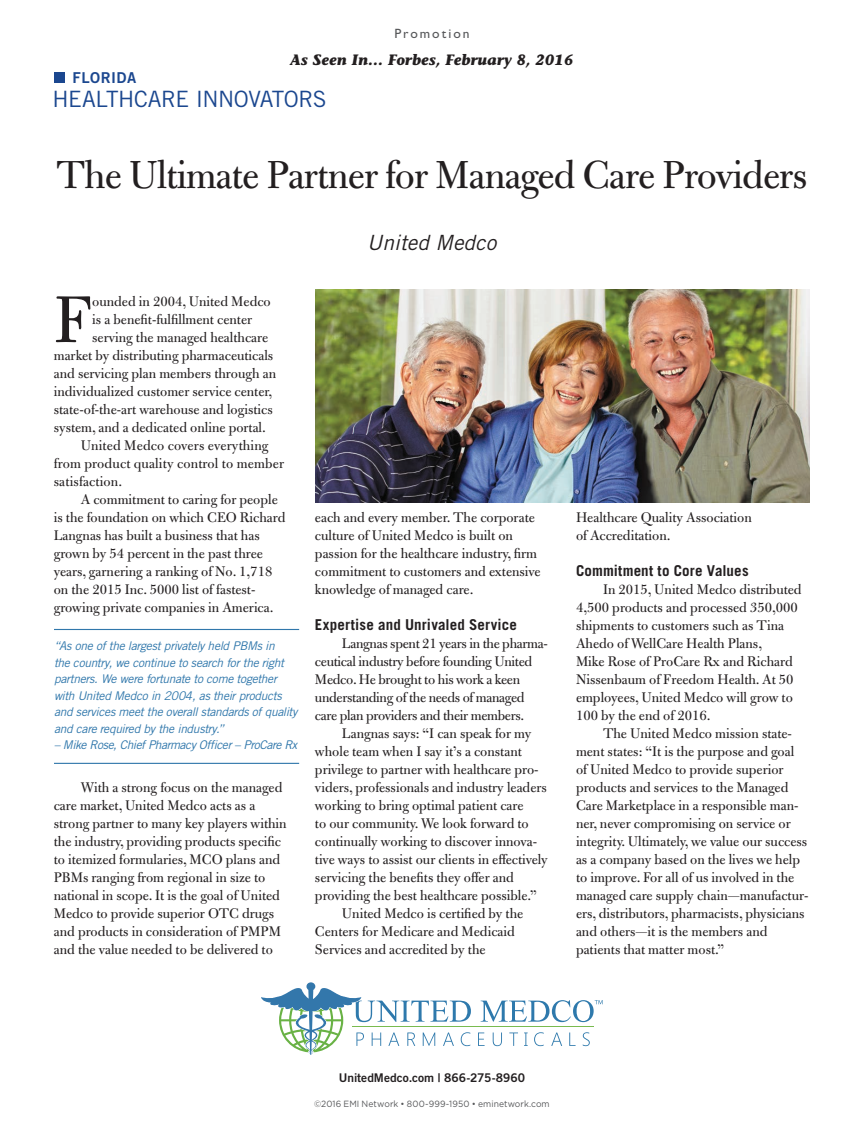
<style>
.page{position:relative;width:864px;height:1134px;background:#fff}
.page>*{position:absolute;margin:0;border:0;box-sizing:border-box;transform-origin:0 0}
.t1{font:70.95px "Bulmer MT Std";color:#231f20}
.t2{font:42px "Bulmer MT Std";letter-spacing:-.02em;color:#231f20}
.t3{font:22.5px "Trade Gothic LT Std";letter-spacing:-.025em;color:#1b478f}
.t4{font:italic 21px "Trade Gothic LT Std";color:#231f20}
.t5{font:15px/18px "Bulmer MT Std";color:#231f20}
.t6{font:15px/18px "Bulmer MT Std";letter-spacing:-.02em;color:#231f20}
.t7{font:700 15px "Trade Gothic LT Std";letter-spacing:.01em;color:#231f20}
.t8{font:italic 700 15px "Stone Informal Std";color:#231f20}
.t9{font:15px "Trade Gothic LT Std Bd 2";letter-spacing:.035em;color:#1b478f}
.t10{font:13.5px "Gill Sans Std";letter-spacing:.15em;color:#57585a}
.t11{font:italic 12px/16.5px "Trade Gothic LT Std";letter-spacing:-.03em;color:#3077ab}
.t12{font:12px "Trade Gothic LT Std Bd 2";color:#231f20}
.t13{font:9px "Gotham";letter-spacing:.01em;color:#57585a;scale:.95 1}
</style>
<div class="page">
<img style="left:315px;top:289px;width:495px;height:213px">
<svg style="left:583px;top:1032px;width:7px;height:14px"></svg>
<svg style="left:569px;top:1033px;width:7px;height:13px"></svg>
<svg style="left:551px;top:1033px;width:11px;height:13px"></svg>
<svg style="left:534px;top:1032px;width:10px;height:14px"></svg>
<svg style="left:524px;top:1033px;width:4px;height:13px"></svg>
<svg style="left:509px;top:1033px;width:9px;height:13px"></svg>
<svg style="left:493px;top:1033px;width:9px;height:13px"></svg>
<svg style="left:478px;top:1033px;width:7px;height:13px"></svg>
<hr style="left:352px;top:1026px;width:242px;height:1px;background:#79bb4f">
<svg style="left:261px;top:982px;width:210px;height:73px"></svg>
<svg style="left:481px;top:1000px;width:122px;height:22px"></svg>
<hr style="left:54px;top:629px;width:245px;height:1px;background:#3077ab">
<hr style="left:54px;top:763px;width:245px;height:1px;background:#3077ab">
<div style="left:54px;top:72px;width:11px;height:11px;background:#1b478f"></div>
<p class="t10" style="left:394px;top:26px;width:77px">Promotion</p>
<p class="t8" style="left:290px;top:51px;width:285px">As Seen In… Forbes, February 8, 2016</p>
<h3 class="t3" style="left:52px;top:85px;width:276px">HEALTHCARE INNOVATORS</h3>
<p class="t9" style="left:72px;top:68px;width:65px">FLORIDA</p>
<h2 class="t2" style="left:56px;top:153px;width:753px">The Ultimate Partner for Managed Care Providers</h2>
<h3 class="t4" style="left:367px;top:229px;width:130px">United Medco</h3>
<h1 class="t1" style="left:54px;top:282px;width:40px">F</h1>
<p class="t5" style="left:92px;top:293px;width:180px">ounded in 2004, United Medco</p>
<p class="t5" style="left:92px;top:311px;width:161px">is a benefit-fulfillment center</p>
<p class="t5" style="left:92px;top:329px;width:178px">serving the managed healthcare</p>
<p class="t5" style="left:54px;top:347px;width:221px">market by distributing pharmaceuticals</p>
<p class="t5" style="left:54px;top:365px;width:224px">and servicing plan members through an</p>
<p class="t5" style="left:54px;top:383px;width:220px">individualized customer service center,</p>
<p class="t5" style="left:54px;top:401px;width:220px">state-of-the-art warehouse and logistics</p>
<p class="t5" style="left:54px;top:419px;width:214px">system, and a dedicated online portal.</p>
<p class="t5" style="left:81px;top:437px;width:189px">United Medco covers everything</p>
<p class="t5" style="left:54px;top:455px;width:232px">from product quality control to member</p>
<p class="t5" style="left:54px;top:473px;width:70px">satisfaction.</p>
<p class="t5" style="left:81px;top:491px;width:199px">A commitment to caring for people</p>
<p class="t5" style="left:54px;top:509px;width:233px">is the foundation on which CEO Richard</p>
<p class="t5" style="left:54px;top:527px;width:207px">Langnas has built a business that has</p>
<p class="t5" style="left:54px;top:545px;width:211px">grown by 54 percent in the past three</p>
<p class="t5" style="left:54px;top:563px;width:220px">years, garnering a ranking of No. 1,718</p>
<p class="t5" style="left:54px;top:581px;width:203px">on the 2015 Inc. 5000 list of fastest-</p>
<p class="t5" style="left:54px;top:599px;width:221px">growing private companies in America.</p>
<p class="t11" style="left:54px;top:638px;width:245px">“As one of the largest privately held PBMs in<br>the country, we continue to search for the right partners. We were fortunate to come together with United Medco in 2004, as their products and services meet the overall standards of quality and care required by the industry.”</p>
<p class="t11" style="left:54px;top:737px;width:245px">– Mike Rose, Chief Pharmacy Officer – ProCare Rx</p>
<p class="t5" style="left:54px;top:779px;width:234px;text-indent:27px">With a strong focus on the managed care market, United Medco acts as a strong partner to many key players within the industry, providing products specific to itemized formularies, MCO plans and PBMs ranging from regional in size to national in scope. It is the goal of United Medco to provide superior OTC drugs and products in consideration of PMPM and the value needed to be delivered to</p>
<p class="t5" style="left:315px;top:509px;width:227px">each and every member. The corporate culture of United Medco is built on passion for the healthcare industry, firm commitment to customers and extensive knowledge of managed care.</p>
<p class="t7" style="left:315px;top:615px;width:203px">Expertise and Unrivaled Service</p>
<p class="t6" style="left:315px;top:635px;width:234px;text-indent:27px">Langnas spent 21 years in the pharma&shy;ceutical industry before founding United Medco. He brought to his work a keen understanding of the needs of managed care plan providers and their members.</p>
<p class="t5" style="left:342px;top:725px;width:191px">Langnas says: “I can speak for my</p>
<p class="t5" style="left:315px;top:743px;width:208px">whole team when I say it’s a constant</p>
<p class="t5" style="left:315px;top:761px;width:225px">privilege to partner with healthcare pro-</p>
<p class="t5" style="left:315px;top:779px;width:233px">viders, professionals and industry leaders</p>
<p class="t5" style="left:315px;top:797px;width:210px">working to bring optimal patient care</p>
<p class="t5" style="left:315px;top:815px;width:215px">to our community. We look forward to</p>
<p class="t5" style="left:315px;top:833px;width:224px">continually working to discover innova-</p>
<p class="t5" style="left:315px;top:851px;width:234px">tive ways to assist our clients in effectively</p>
<p class="t5" style="left:315px;top:869px;width:201px">servicing the benefits they offer and</p>
<p class="t5" style="left:315px;top:887px;width:223px">providing the best healthcare possible.”</p>
<p class="t5" style="left:342px;top:905px;width:183px">United Medco is certified by the</p>
<p class="t5" style="left:315px;top:923px;width:201px">Centers for Medicare and Medicaid</p>
<p class="t5" style="left:315px;top:941px;width:172px">Services and accredited by the</p>
<p class="t5" style="left:576px;top:509px;width:177px">Healthcare Quality Association of Accreditation.</p>
<p class="t7" style="left:576px;top:561px;width:174px">Commitment to Core Values</p>
<p class="t5" style="left:576px;top:581px;width:227px;text-indent:27px">In 2015, United Medco distributed 4,500 products and processed 350,000 shipments to customers such as Tina Ahedo of WellCare Health Plans,<br>Mike Rose of ProCare Rx and Richard Nissenbaum of Freedom Health. At 50 employees, United Medco will grow to 100 by the end of 2016.</p>
<p class="t5" style="left:576px;top:725px;width:234px;text-indent:27px">The United Medco mission state&shy;ment states: “It is the purpose and goal of United Medco to provide superior products and services to the Managed Care Marketplace in a responsible man&shy;ner, never compromising on service or integrity. Ultimately, we value our success as a company based on the lives we help to improve. For all of us involved in the managed care supply chain—manufactur&shy;ers, distributors, pharmacists, physicians and others—it is the members and patients that matter most.”</p>
<p class="t12" style="left:339px;top:1070px;width:188px">UnitedMedco.com | 866-275-8960</p>
<p class="t13" style="left:314px;top:1098px;width:249px">©2016 EMI Network • 800-999-1950 • eminetwork.com</p>
</div>
